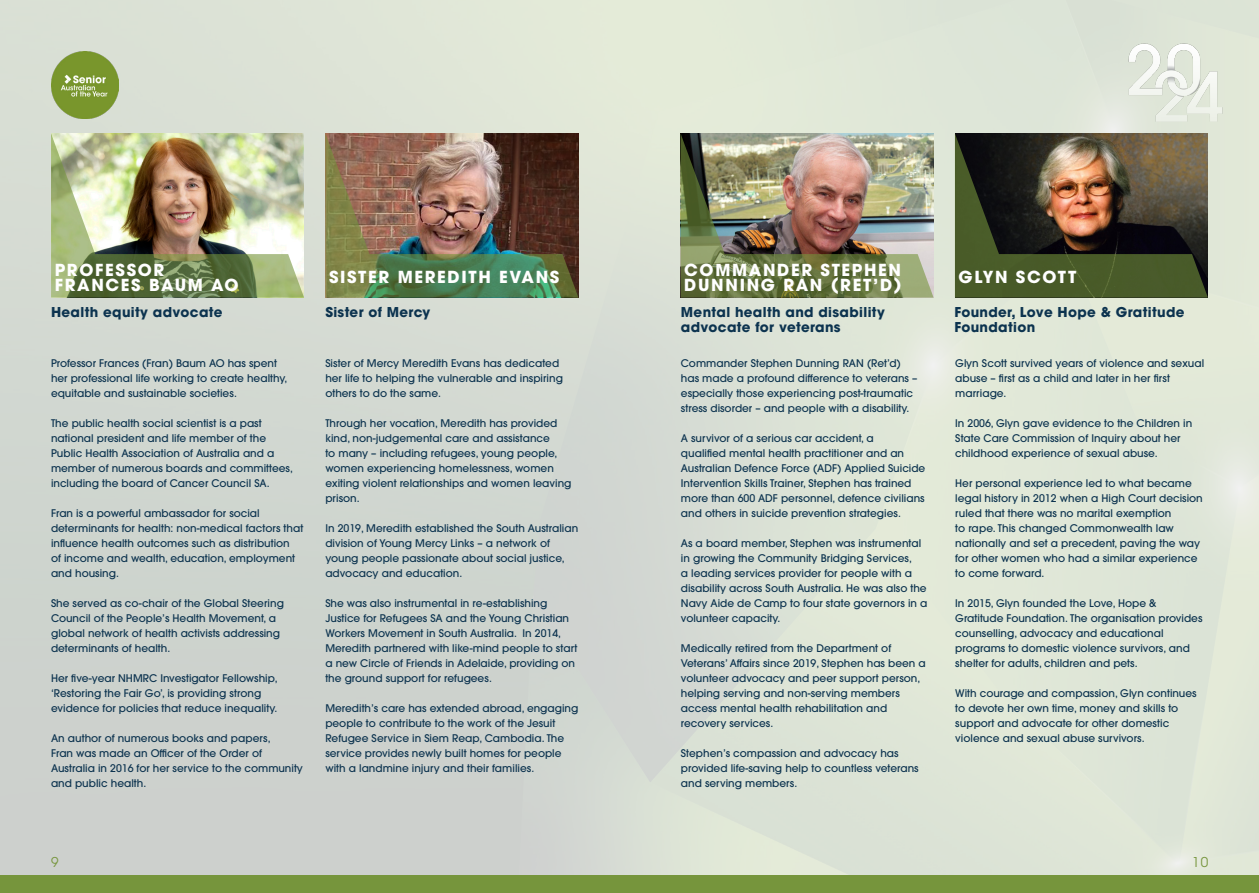
<style>
.page{position:relative;width:1259px;height:893px;background:#fff}
.page>*{position:absolute;margin:0;border:0;box-sizing:border-box;transform-origin:0 0}
.t1{font:700 16.5px/15px "ITC Avant Garde Pro";letter-spacing:.1em;color:#fff}
.t2{font:700 13.5px/15px "ITC Avant Garde Pro";letter-spacing:.025em;color:#0c334f}
.t3{font:13.5px "ITC Avant Garde Pro";color:#76953c}
.t4{font:500 10.5px/15px "ITC Avant Garde Pro";color:#0c334f}
</style>
<div class="page">
<img style="left:0;top:0;width:1259px;height:875px">
<div style="left:0;top:875px;width:1259px;height:18px;background:#76953c"></div>
<img style="left:1124px;top:32px;width:102px;height:101px">
<img style="left:51px;top:51px;width:67px;height:67px">
<img style="left:51px;top:133px;width:253px;height:165px">
<img style="left:325px;top:133px;width:253px;height:165px">
<img style="left:680px;top:133px;width:253px;height:165px">
<img style="left:955px;top:133px;width:253px;height:165px">
<h1 class="t1" style="left:55px;top:262px;width:185px">PROFESSOR<br>FRANCES BAUM AO</h1>
<h1 class="t1" style="left:329px;top:269px;width:232px">SISTER MEREDITH EVANS</h1>
<h1 class="t1" style="left:684px;top:262px;width:219px">COMMANDER STEPHEN<br>DUNNING RAN (RET’D)</h1>
<h1 class="t1" style="left:958px;top:269px;width:119px">GLYN SCOTT</h1>
<p class="t2" style="left:51px;top:305px;width:173px">Health equity advocate</p>
<p class="t2" style="left:325px;top:305px;width:106px">Sister of Mercy</p>
<p class="t2" style="left:681px;top:305px;width:205px">Mental health and disability advocate for veterans</p>
<p class="t2" style="left:954px;top:305px;width:232px">Founder, Love Hope &amp; Gratitude<br>Foundation</p>
<p class="t4" style="left:51px;top:356px;width:238px">Professor Frances (Fran) Baum AO has spent her professional life working to create healthy, equitable and sustainable societies.</p>
<p class="t4" style="left:51px;top:416px;width:244px">The public health social scientist is a past national president and life member of the Public Health Association of Australia and a member of numerous boards and committees, including the board of Cancer Council SA.</p>
<p class="t4" style="left:51px;top:506px;width:254px">Fran is a powerful ambassador for social determinants for health: non-medical factors that influence health outcomes such as distribution<br>of income and wealth, education, employment and housing.</p>
<p class="t4" style="left:51px;top:596px;width:234px">She served as co-chair of the Global Steering Council of the People’s Health Movement, a global network of health activists addressing determinants of health.</p>
<p class="t4" style="left:51px;top:671px;width:228px">Her five-year NHMRC Investigator Fellowship, ‘Restoring the Fair Go’, is providing strong evidence for policies that reduce inequality.</p>
<p class="t4" style="left:51px;top:731px;width:253px">An author of numerous books and papers,<br>Fran was made an Officer of the Order of Australia in 2016 for her service to the community and public health.</p>
<p class="t4" style="left:325px;top:356px;width:239px">Sister of Mercy Meredith Evans has dedicated her life to helping the vulnerable and inspiring others to do the same.</p>
<p class="t4" style="left:325px;top:416px;width:248px">Through her vocation, Meredith has provided kind, non-judgemental care and assistance<br>to many – including refugees, young people, women experiencing homelessness, women exiting violent relationships and women leaving prison.</p>
<p class="t4" style="left:325px;top:521px;width:254px">In 2019, Meredith established the South Australian division of Young Mercy Links – a network of young people passionate about social justice, advocacy and education.</p>
<p class="t4" style="left:325px;top:596px;width:253px">She was also instrumental in re-establishing Justice for Refugees SA and the Young Christian Workers Movement in South Australia. In 2014, Meredith partnered with like-mind people to start a new Circle of Friends in Adelaide, providing on the ground support for refugees.</p>
<p class="t4" style="left:325px;top:701px;width:254px">Meredith’s care has extended abroad, engaging people to contribute to the work of the Jesuit Refugee Service in Siem Reap, Cambodia. The service provides newly built homes for people with a landmine injury and their families.</p>
<p class="t4" style="left:681px;top:356px;width:238px">Commander Stephen Dunning RAN (Ret’d) has made a profound difference to veterans – especially those experiencing post-traumatic stress disorder – and people with a disability.</p>
<p class="t4" style="left:681px;top:431px;width:246px">A survivor of a serious car accident, a<br>qualified mental health practitioner and an Australian Defence Force (ADF) Applied Suicide Intervention Skills Trainer, Stephen has trained more than 600 ADF personnel, defence civilians and others in suicide prevention strategies.</p>
<p class="t4" style="left:681px;top:536px;width:248px">As a board member, Stephen was instrumental in growing the Community Bridging Services,<br>a leading services provider for people with a disability across South Australia. He was also the Navy Aide de Camp to four state governors in a volunteer capacity.</p>
<p class="t4" style="left:681px;top:641px;width:246px">Medically retired from the Department of Veterans’ Affairs since 2019, Stephen has been a volunteer advocacy and peer support person, helping serving and non-serving members access mental health rehabilitation and recovery services.</p>
<p class="t4" style="left:681px;top:746px;width:239px">Stephen’s compassion and advocacy has provided life-saving help to countless veterans and serving members.</p>
<p class="t4" style="left:955px;top:356px;width:250px">Glyn Scott survived years of violence and sexual abuse – first as a child and later in her first marriage.</p>
<p class="t4" style="left:955px;top:416px;width:239px">In 2006, Glyn gave evidence to the Children in<br>State Care Commission of Inquiry about her childhood experience of sexual abuse.</p>
<p class="t4" style="left:955px;top:476px;width:249px">Her personal experience led to what became legal history in 2012 when a High Court decision ruled that there was no marital exemption<br>to rape. This changed Commonwealth law nationally and set a precedent, paving the way for other women who had a similar experience to come forward.</p>
<p class="t4" style="left:955px;top:596px;width:249px">In 2015, Glyn founded the Love, Hope &amp; Gratitude Foundation. The organisation provides counselling, advocacy and educational programs to domestic violence survivors, and shelter for adults, children and pets.</p>
<p class="t4" style="left:955px;top:686px;width:243px">With courage and compassion, Glyn continues to devote her own time, money and skills to support and advocate for other domestic violence and sexual abuse survivors.</p>
<p class="t3" style="left:51px;top:854px;width:9px">9</p>
<p class="t3" style="left:1192px;top:854px;width:18px">10</p>
</div>
